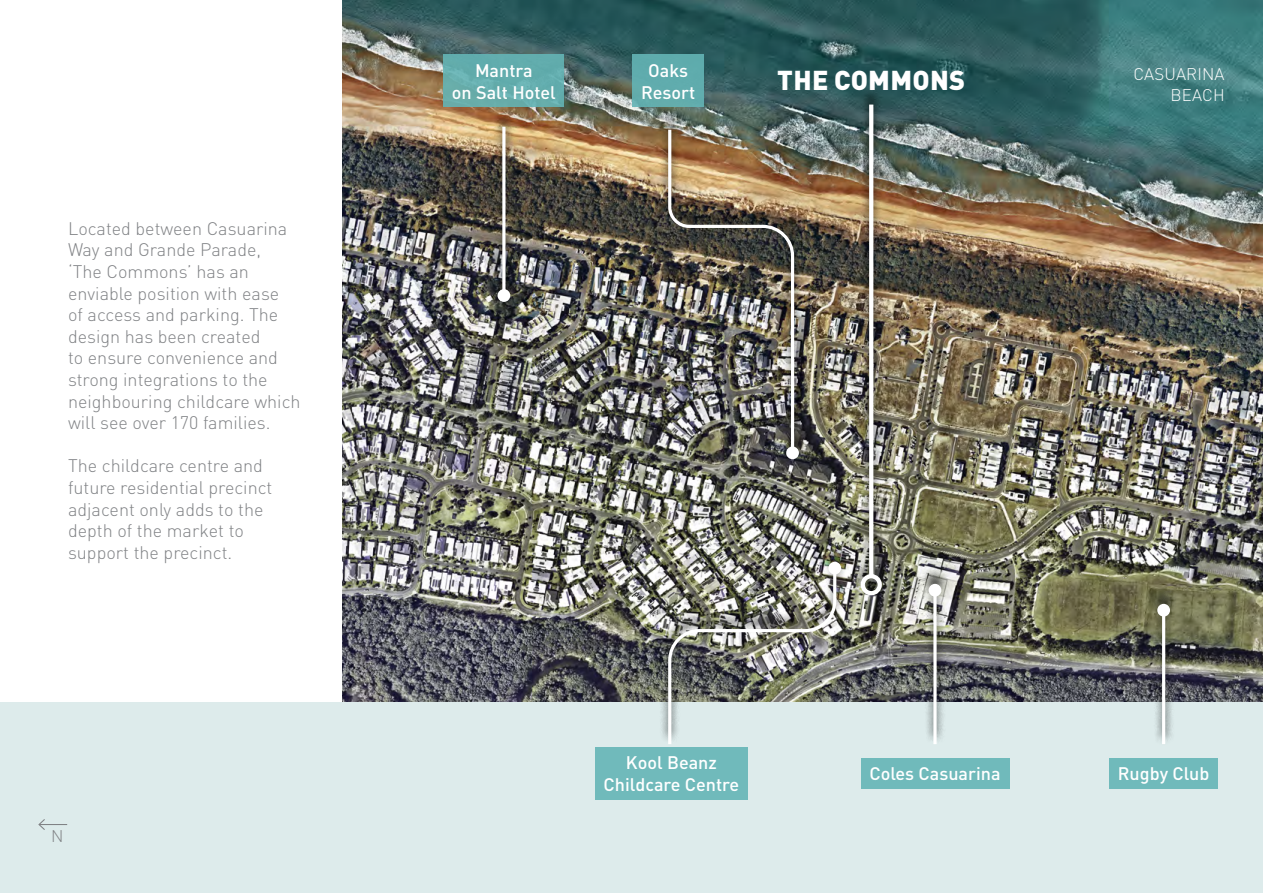
<style>
.page{position:relative;width:1263px;height:893px;background:#fff}
.page>*{position:absolute;margin:0;border:0;box-sizing:border-box;transform-origin:0 0}
.t1{font:900 27px "DIN Pro";letter-spacing:.01em;color:#fff}
.t2{font:300 18px/21.6px "DIN Pro";color:#808285}
.t3{font:500 18px/21.6px "DIN Pro";color:#fff;text-align:center}
.t4{font:300 16.65px/20.1px "DIN Pro";letter-spacing:.01em;color:#fff;text-align:right}
.t5{font:300 16.65px "DIN Pro";color:#808285}
</style>
<div class="page">
<img style="left:342px;top:0;width:921px;height:702px">
<div style="left:0;top:702px;width:1263px;height:191px;background:#ddebeb"></div>
<div style="left:443px;top:55px;width:121px;height:52px;background:#63adad"></div>
<div style="left:632px;top:55px;width:72px;height:52px;background:#60acad"></div>
<div style="left:861px;top:758px;width:148px;height:31px;background:#70babb"></div>
<div style="left:1109px;top:758px;width:109px;height:31px;background:#70babb"></div>
<div style="left:851px;top:87px;width:40px;height:509px;background:#000;opacity:.6"></div>
<svg style="left:869px;top:105px;width:4px;height:469px"></svg>
<div style="left:861px;top:574px;width:21px;height:21px;border:4px solid #fff;border-radius:50%"></div>
<div style="left:919px;top:566px;width:32px;height:179px;background:#000;opacity:.6"></div>
<hr style="left:933px;top:590px;width:3px;height:154px;background:#fff">
<div style="left:929px;top:584px;width:12px;height:13px;background:#fff;border-radius:50%"></div>
<div style="left:659px;top:112px;width:149px;height:348px;background:#000;opacity:.6"></div>
<img style="left:666px;top:126px;width:130px;height:330px">
<div style="left:786px;top:446px;width:13px;height:13px;background:#fff;border-radius:50%"></div>
<div style="left:659px;top:544px;width:191px;height:201px;background:#000;opacity:.6"></div>
<img style="left:666px;top:565px;width:172px;height:180px">
<div style="left:828px;top:562px;width:13px;height:12px;background:#fff;border-radius:50%"></div>
<div style="left:1148px;top:586px;width:32px;height:159px;background:#000;opacity:.6"></div>
<hr style="left:1162px;top:610px;width:3px;height:134px;background:#fff">
<div style="left:1157px;top:604px;width:13px;height:13px;background:#fff;border-radius:50%"></div>
<div style="left:488px;top:109px;width:32px;height:194px;background:#000;opacity:.6"></div>
<hr style="left:502px;top:127px;width:3px;height:169px;background:#fff">
<div style="left:497px;top:289px;width:13px;height:13px;background:#fff;border-radius:50%"></div>
<svg style="left:38px;top:819px;width:29px;height:11px"></svg>
<div style="left:595px;top:747px;width:153px;height:52px;background:#70babb"></div>
<p class="t2" style="left:68px;top:217px;width:234px">Located between Casuarina<br>Way and Grande Parade,<br>‘The Commons’ has an enviable position with ease<br>of access and parking. The design has been created<br>to ensure convenience and strong integrations to the neighbouring childcare which will see over 170 families.</p>
<p class="t2" style="left:68px;top:454px;width:206px">The childcare centre and future residential precinct adjacent only adds to the depth of the market to support the precinct.</p>
<p class="t5" style="left:51px;top:825px;width:14px">N</p>
<p class="t3" style="left:452px;top:59px;width:105px">Mantra<br>on Salt Hotel</p>
<p class="t3" style="left:641px;top:59px;width:56px">Oaks<br>Resort</p>
<h1 class="t1" style="left:777px;top:62px;width:189px">THE COMMONS</h1>
<p class="t4" style="left:1133px;top:64px;width:93px">CASUARINA<br>BEACH</p>
<p class="t3" style="left:603px;top:751px;width:137px">Kool Beanz<br>Childcare Centre</p>
<p class="t3" style="left:869px;top:762px;width:133px">Coles Casuarina</p>
<p class="t3" style="left:1118px;top:762px;width:93px">Rugby Club</p>
</div>
